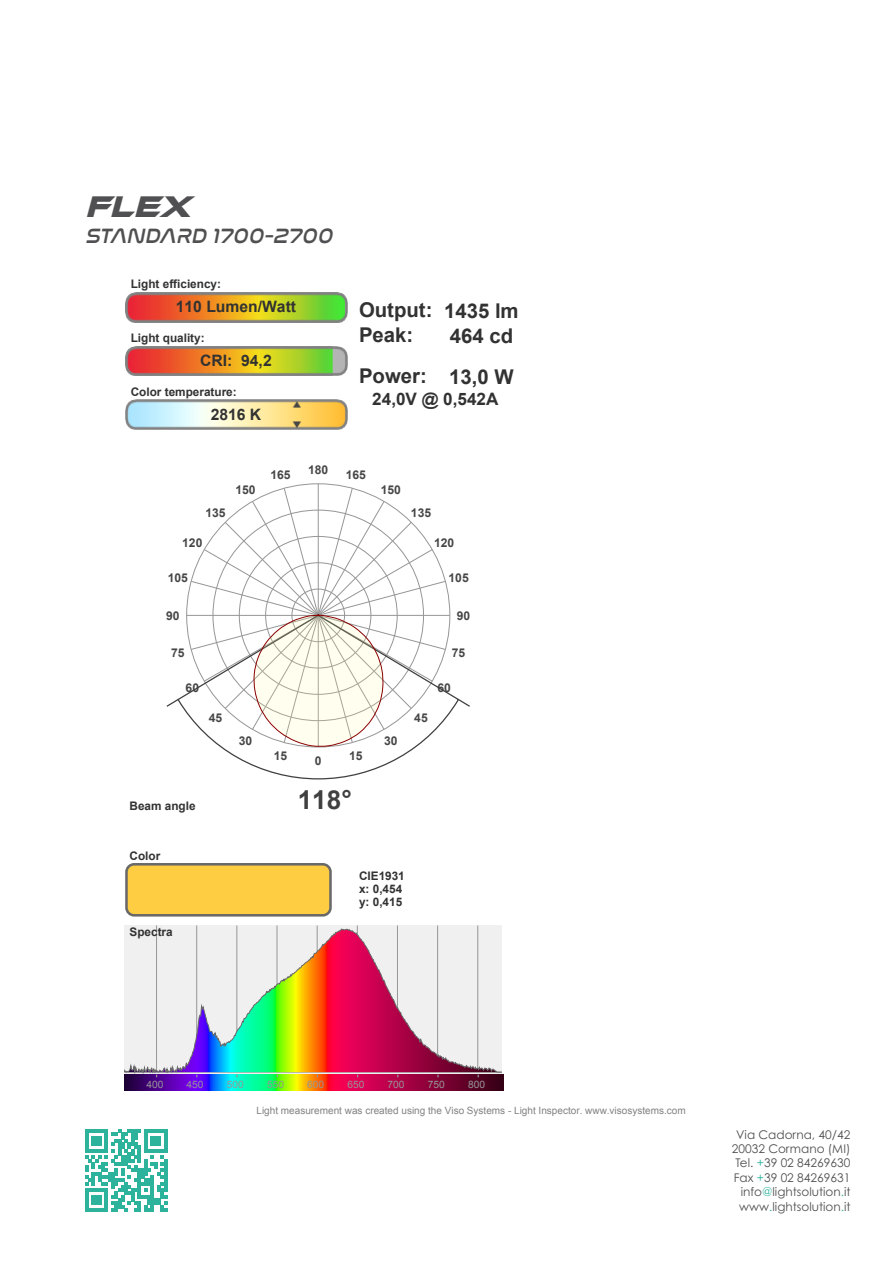
<style>
.page{position:relative;width:893px;height:1263px;background:#fff}
.page>*{position:absolute;margin:0;border:0;box-sizing:border-box;transform-origin:0 0}
.t1{font:italic 30.75px "Ethnocentric Rg";color:#505052}
.t2{font:700 26.1px "Arial";color:#404040}
.t3{font:italic 21.3px "Nasalization Rg";color:#505052}
.t4{font:700 20.4px/25.5px "Arial";color:#323232}
.t5{font:700 17.1px "Arial";color:#323232}
.t6{font:700 15.75px "Arial";color:#323232}
.t7{font:700 12.15px "Arial";color:#464646}
.t8{font:12px/14.4px "Century Gothic";color:#505052;text-align:right}
.t9{font:700 11.85px/12.8px "Arial";color:#323232}
.t10{font:10.2px "Arial";color:#969696}
.t11{font:10.05px "Arial";color:#828282}
.s1{color:#2db29b}
</style>
<div class="page">
<hr style="left:318px;top:484px;width:1px;height:131px;background:#969696">
<svg style="left:179px;top:614px;width:278px;height:166px"></svg>
<svg style="left:457px;top:698px;width:13px;height:9px"></svg>
<svg style="left:166px;top:698px;width:14px;height:10px"></svg>
<svg style="left:190px;top:487px;width:256px;height:260px"></svg>
<img style="left:125px;top:292px;width:223px;height:30px">
<img style="left:125px;top:346px;width:223px;height:30px">
<img style="left:125px;top:399px;width:223px;height:30px">
<div style="left:125px;top:863px;width:207px;height:53px;background:#ffcd41;border:3px solid #696969;border-radius:8px"></div>
<hr style="left:156px;top:925px;width:1px;height:147px;background:#969696">
<hr style="left:196px;top:925px;width:1px;height:147px;background:#969696">
<hr style="left:237px;top:925px;width:1px;height:147px;background:#969696">
<hr style="left:277px;top:925px;width:1px;height:147px;background:#969696">
<hr style="left:317px;top:925px;width:1px;height:147px;background:#969696">
<hr style="left:357px;top:925px;width:1px;height:147px;background:#969696">
<hr style="left:397px;top:925px;width:1px;height:147px;background:#969696">
<hr style="left:437px;top:925px;width:1px;height:147px;background:#969696">
<hr style="left:477px;top:925px;width:1px;height:147px;background:#969696">
<svg style="left:124px;top:928px;width:378px;height:147px"></svg>
<img style="left:124px;top:1075px;width:379px;height:15px">
<svg style="left:85px;top:1129px;width:82px;height:82px"></svg>
<h1 class="t1" style="left:85px;top:188px;width:107px">flex</h1>
<h3 class="t3" style="left:85px;top:216px;width:256px">STANDARD 1700-2700</h3>
<p class="t9" style="left:131px;top:278px;width:92px">Light efficiency:</p>
<h3 class="t6" style="left:176px;top:296px;width:122px">110 Lumen/Watt</h3>
<p class="t9" style="left:131px;top:332px;width:75px">Light quality:</p>
<h3 class="t6" style="left:200px;top:350px;width:73px">CRI: 94,2</h3>
<p class="t9" style="left:131px;top:385px;width:107px">Color temperature:</p>
<h3 class="t6" style="left:211px;top:404px;width:52px">2816 K</h3>
<h3 class="t4" style="left:359px;top:297px;width:161px">Output: 1435 lm<br>Peak:</h3>
<h3 class="t4" style="left:359px;top:317px;width:156px;line-height:39.6px;text-align:right">464 cd<br>Power: 13,0 W</h3>
<h3 class="t5" style="left:372px;top:388px;width:128px">24,0V @ 0,542A</h3>
<p class="t7" style="left:205px;top:504px;width:22px">135</p>
<p class="t7" style="left:182px;top:534px;width:22px">120</p>
<p class="t7" style="left:168px;top:570px;width:22px">105</p>
<p class="t7" style="left:235px;top:481px;width:22px">150</p>
<p class="t7" style="left:166px;top:607px;width:15px">90</p>
<p class="t7" style="left:171px;top:645px;width:15px">75</p>
<p class="t7" style="left:186px;top:680px;width:15px">60</p>
<p class="t7" style="left:209px;top:710px;width:15px">45</p>
<p class="t7" style="left:239px;top:733px;width:15px">30</p>
<p class="t7" style="left:270px;top:467px;width:22px">165</p>
<p class="t7" style="left:274px;top:748px;width:15px">15</p>
<p class="t7" style="left:308px;top:462px;width:22px">180</p>
<p class="t7" style="left:315px;top:752px;width:8px">0</p>
<p class="t7" style="left:346px;top:467px;width:22px">165</p>
<p class="t7" style="left:349px;top:748px;width:15px">15</p>
<p class="t7" style="left:381px;top:481px;width:22px">150</p>
<p class="t7" style="left:384px;top:733px;width:15px">30</p>
<p class="t7" style="left:411px;top:504px;width:22px">135</p>
<p class="t7" style="left:434px;top:534px;width:22px">120</p>
<p class="t7" style="left:449px;top:570px;width:22px">105</p>
<p class="t7" style="left:457px;top:607px;width:15px">90</p>
<p class="t7" style="left:452px;top:645px;width:15px">75</p>
<p class="t7" style="left:437px;top:680px;width:15px">60</p>
<p class="t7" style="left:414px;top:710px;width:15px">45</p>
<p class="t9" style="left:130px;top:799px;width:68px">Beam angle</p>
<p class="t9" style="left:130px;top:849px;width:32px">Color</p>
<p class="t9" style="left:130px;top:926px;width:45px">Spectra</p>
<h2 class="t2" style="left:298px;top:782px;width:56px">118°</h2>
<p class="t9" style="left:359px;top:870px;width:47px">CIE1931 x: 0,454 y: 0,415</p>
<p class="t10" style="left:146px;top:1077px;width:19px">400</p>
<p class="t10" style="left:187px;top:1077px;width:19px">450</p>
<p class="t10" style="left:227px;top:1077px;width:19px">500</p>
<p class="t10" style="left:267px;top:1077px;width:19px">550</p>
<p class="t10" style="left:307px;top:1077px;width:19px">600</p>
<p class="t10" style="left:347px;top:1077px;width:19px">650</p>
<p class="t10" style="left:388px;top:1077px;width:19px">700</p>
<p class="t10" style="left:428px;top:1077px;width:19px">750</p>
<p class="t10" style="left:468px;top:1077px;width:19px">800</p>
<p class="t11" style="left:257px;top:1104px;width:431px">Light measurement was created using the Viso Systems - Light Inspector. www.visosystems.com</p>
<p class="t8" style="left:732px;top:1127px;width:120px">Via Cadorna, 40/42<br>20032 Cormano (MI)<br>Tel. <span class="s1">+</span>39 02 84269630<br>Fax <span class="s1">+</span>39 02 84269631 info<span class="s1">@</span>lightsolution<span class="s1">.</span>it www<span class="s1">.</span>lightsolution<span class="s1">.</span>it</p>
</div>
